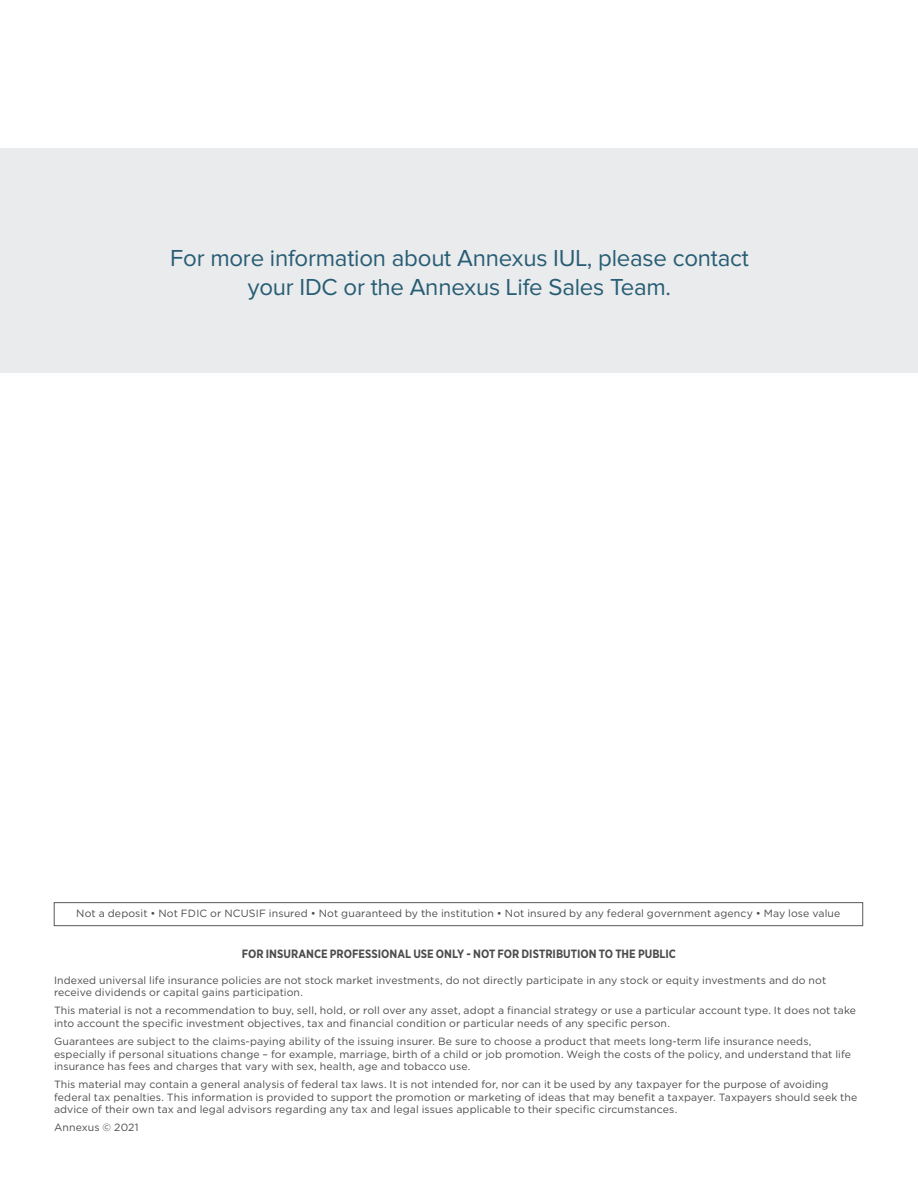
<style>
.page{position:relative;width:918px;height:1188px;background:#fff}
.page>*{position:absolute;margin:0;border:0;box-sizing:border-box;transform-origin:0 0}
.t1{font:24px/28.8px "Proxima Nova";letter-spacing:-.01em;color:#275d75;text-align:center}
.Disclosure{font:700 12px "Gotham Narrow";color:#4b4c4d;scale:.96 1}
.disclosure{font:10.5px/12.6px "Gotham";letter-spacing:.01em;color:#4b4c4d}
.graph_point-AIG{font:10.5px "Gotham";letter-spacing:.01em;color:#4b4c4d}
</style>
<div class="page">
<div style="left:0;top:148px;width:918px;height:225px;background:#eaebec"></div>
<div style="left:54px;top:902px;width:809px;height:24px;border:1px solid #57585a"></div>
<p class="t1" style="left:170px;top:245px;width:580px">For more information about Annexus IUL, please contact your IDC or the Annexus Life Sales Team.</p>
<p class="graph_point-AIG" style="left:76px;top:907px;width:766px">Not a deposit • Not FDIC or NCUSIF insured • Not guaranteed by the institution • Not insured by any federal government agency • May lose value</p>
<p class="Disclosure" style="left:242px;top:946px;width:454px">FOR INSURANCE PROFESSIONAL USE ONLY - NOT FOR DISTRIBUTION TO THE PUBLIC</p>
<p class="disclosure" style="left:54px;top:974px;width:774px">Indexed universal life insurance policies are not stock market investments, do not directly participate in any stock or equity investments and do not receive dividends or capital gains participation.</p>
<p class="disclosure" style="left:54px;top:1004px;width:804px">This material is not a recommendation to buy, sell, hold, or roll over any asset, adopt a financial strategy or use a particular account type. It does not take into account the specific investment objectives, tax and financial condition or particular needs of any specific person.</p>
<p class="disclosure" style="left:54px;top:1035px;width:799px">Guarantees are subject to the claims-paying ability of the issuing insurer. Be sure to choose a product that meets long-term life insurance needs, especially if personal situations change – for example, marriage, birth of a child or job promotion. Weigh the costs of the policy, and understand that life insurance has fees and charges that vary with sex, health, age and tobacco use.</p>
<p class="disclosure" style="left:54px;top:1078px;width:805px">This material may contain a general analysis of federal tax laws. It is not intended for, nor can it be used by any taxpayer for the purpose of avoiding federal tax penalties. This information is provided to support the promotion or marketing of ideas that may benefit a taxpayer. Taxpayers should seek the advice of their own tax and legal advisors regarding any tax and legal issues applicable to their specific circumstances.</p>
<p class="disclosure" style="left:54px;top:1121px;width:86px">Annexus © 2021</p>
</div>
